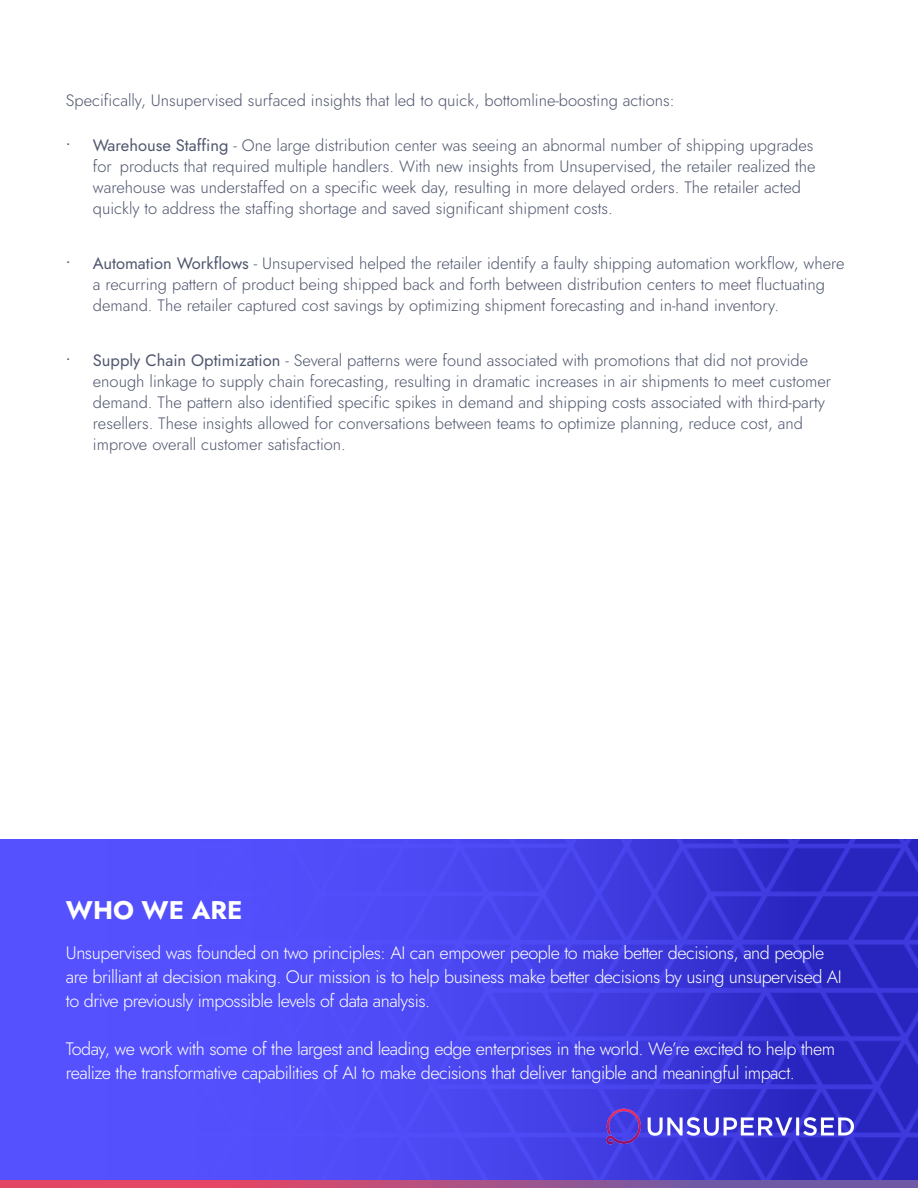
<style>
.page{position:relative;width:918px;height:1188px;background:#fff}
.page>*{position:absolute;margin:0;border:0;box-sizing:border-box;transform-origin:0 0}
.t1{font:700 25.5px "Jost";color:#fff}
.t2{font:300 18px/24px "Jost";letter-spacing:-.025em;color:#fff}
.t3{font:300 16.5px/21px "Jost";color:#50576e}
.s1{font-weight:400}
</style>
<div class="page">
<svg style="left:0;top:1180px;width:918px;height:8px;background:#ab5084"></svg>
<img style="left:0;top:840px;width:918px;height:340px">
<img style="left:607px;top:1109px;width:246px;height:36px">
<p class="t3" style="left:66px;top:90px;width:610px">Specifically, Unsupervised surfaced insights that led to quick, bottomline-boosting actions:</p>
<p class="t3" style="left:93px;top:135px;width:724px;text-indent:-27px"><span class="s1">• Warehouse Staffing</span> - One large distribution center was seeing an abnormal number of shipping upgrades for products that required multiple handlers. With new insights from Unsupervised, the retailer realized the warehouse was understaffed on a specific week day, resulting in more delayed orders. The retailer acted quickly to address the staffing shortage and saved significant shipment costs.</p>
<p class="t3" style="left:93px;top:253px;width:753px;text-indent:-27px"><span class="s1">• Automation Workflows</span> - Unsupervised helped the retailer identify a faulty shipping automation workflow, where a recurring pattern of product being shipped back and forth between distribution centers to meet fluctuating demand. The retailer captured cost savings by optimizing shipment forecasting and in-hand inventory.</p>
<p class="t3" style="left:93px;top:350px;width:740px;text-indent:-27px"><span class="s1">• Supply Chain Optimization</span> - Several patterns were found associated with promotions that did not provide enough linkage to supply chain forecasting, resulting in dramatic increases in air shipments to meet customer demand. The pattern also identified specific spikes in demand and shipping costs associated with third-party resellers. These insights allowed for conversations between teams to optimize planning, reduce cost, and improve overall customer satisfaction.</p>
<p class="t1" style="left:66px;top:893px;width:178px">WHO WE ARE</p>
<p class="t2" style="left:66px;top:941px;width:778px">Unsupervised was founded on two principles: AI can empower people to make better decisions, and people are brilliant at decision making. Our mission is to help business make better decisions by using unsupervised AI to drive previously impossible levels of data analysis.</p>
<p class="t2" style="left:66px;top:1037px;width:771px">Today, we work with some of the largest and leading edge enterprises in the world. We’re excited to help them realize the transformative capabilities of AI to make decisions that deliver tangible and meaningful impact.</p>
</div>
